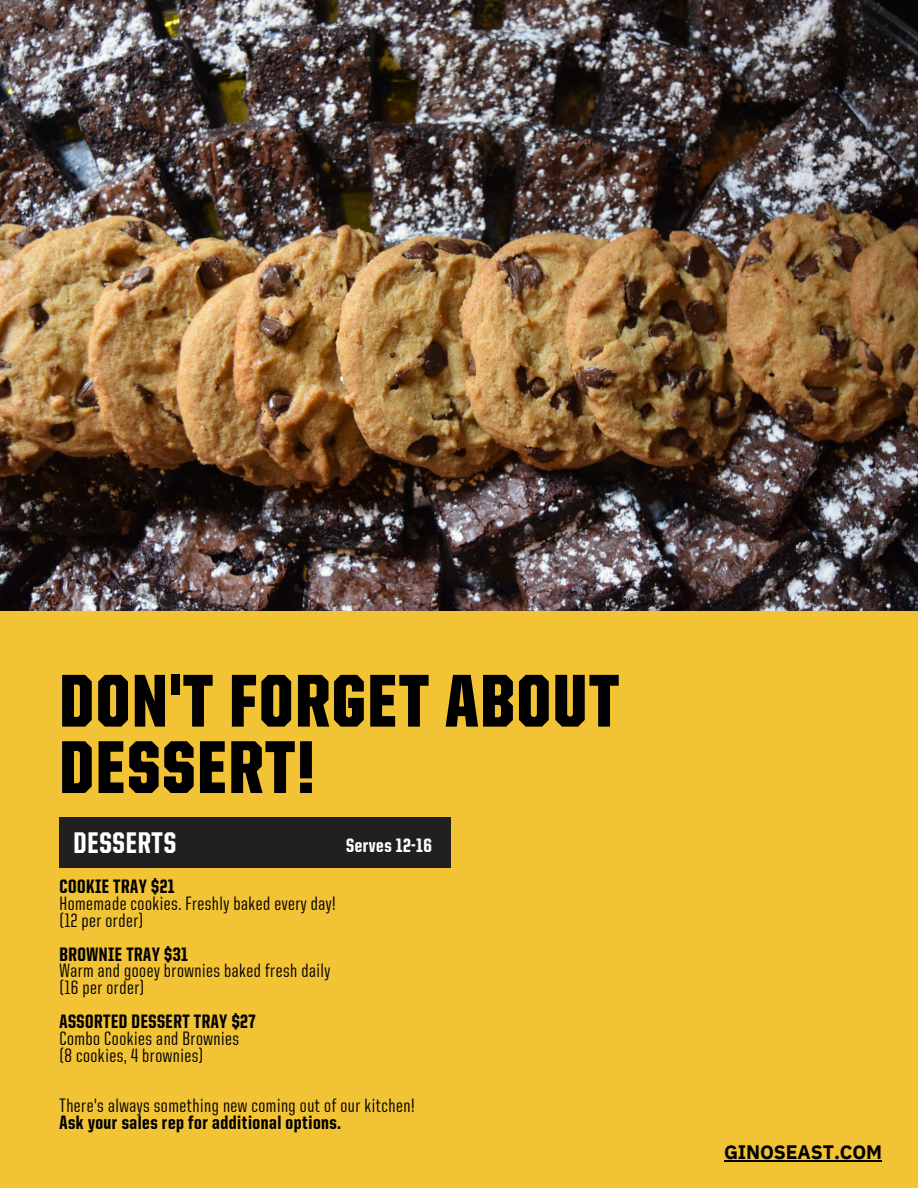
<style>
.page{position:relative;width:918px;height:1188px;background:#f2c335}
.page>*{position:absolute;margin:0;border:0;box-sizing:border-box;transform-origin:0 0}
.t1{font:900 75px/66.3px "United Sans Cond";letter-spacing:.025em;color:#000}
.t2{font:800 30px "United Sans Cond";letter-spacing:.025em;color:#fff}
.t3{font:500 19.5px/16.8px "United Sans Cond";letter-spacing:.025em;color:#000}
.t4{font:800 19.5px "United Sans Cond";letter-spacing:.025em;color:#000}
.t5{font:700 19.5px "IBM Plex Sans";letter-spacing:-.01em;color:#000}
.t6{font:800 19.5px "United Sans Cond";letter-spacing:.025em;color:#fff}
</style>
<div class="page">
<div style="left:60px;top:817px;width:391px;height:51px;background:#221f1f"></div>
<img style="left:0;top:0;width:918px;height:611px">
<hr style="left:724px;top:1160px;width:158px;height:1px;background:#000">
<h1 class="t1" style="left:60px;top:674px;width:561px">DON'T FORGET ABOUT<br>DESSERT!</h1>
<h2 class="t2" style="left:74px;top:830px;width:104px">DESSERTS</h2>
<p class="t4" style="left:60px;top:878px;width:117px">COOKIE TRAY $21</p>
<p class="t3" style="left:60px;top:896px;width:278px">Homemade cookies. Freshly baked every day! (12 per order)</p>
<p class="t4" style="left:60px;top:946px;width:130px">BROWNIE TRAY $31</p>
<p class="t3" style="left:60px;top:964px;width:272px">Warm and gooey brownies baked fresh daily (16 per order)</p>
<p class="t4" style="left:60px;top:1013px;width:198px">ASSORTED DESSERT TRAY $27</p>
<p class="t3" style="left:60px;top:1031px;width:181px">Combo Cookies and Brownies (8 cookies, 4 brownies)</p>
<p class="t3" style="left:60px;top:1099px;width:357px">There's always something new coming out of our kitchen!</p>
<p class="t4" style="left:60px;top:1114px;width:283px">Ask your sales rep for additional options.</p>
<p class="t6" style="left:346px;top:837px;width:87px">Serves 12-16</p>
<p class="t5" style="left:724px;top:1139px;width:160px">GINOSEAST.COM</p>
</div>
